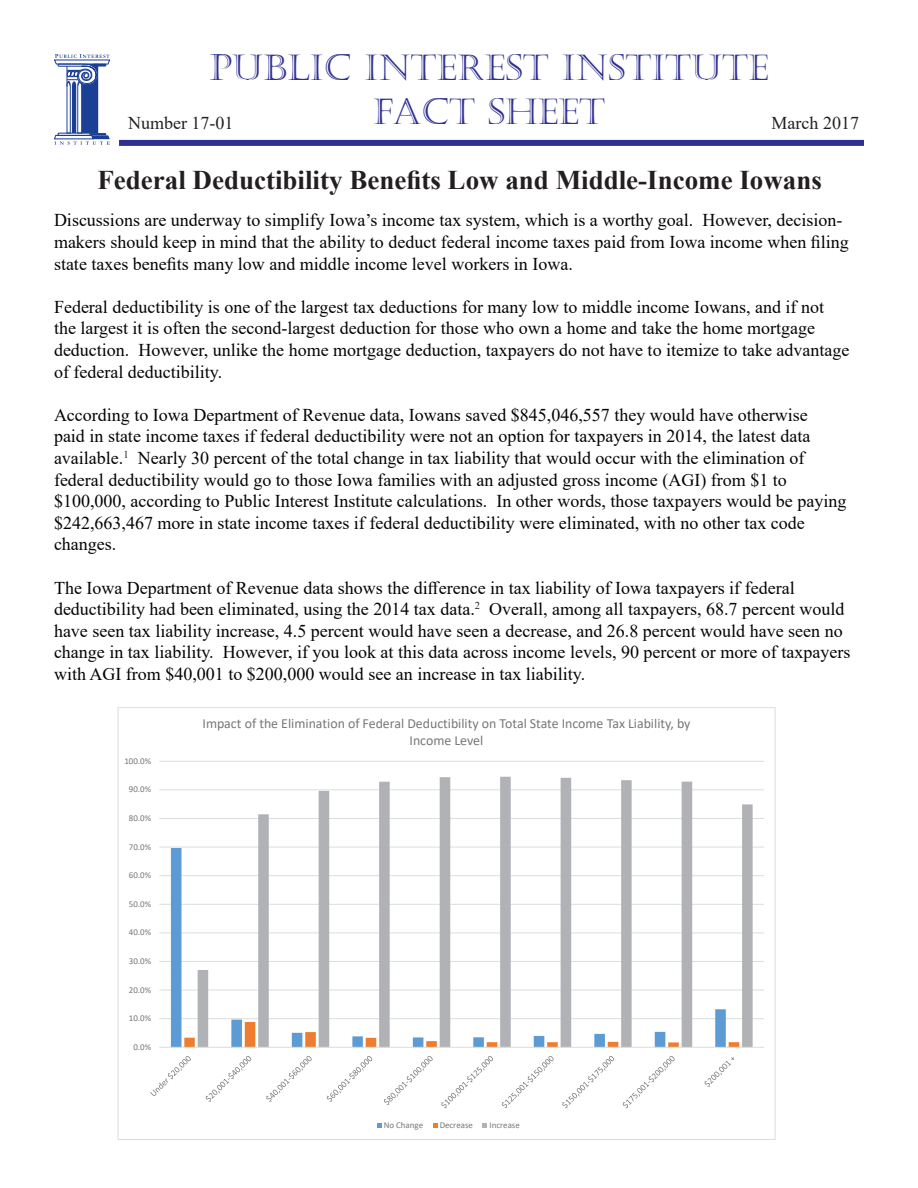
<style>
.page{position:relative;width:918px;height:1188px;background:#fff}
.page>*{position:absolute;margin:0;border:0;box-sizing:border-box;transform-origin:0 0}
.t1{font:36px/43.8px "Castellar";color:#2e3092;text-align:center}
.t2{font:700 27px "Times New Roman";color:#231f20}
.t3{font:18px/21.6px "Times New Roman";color:#040503}
.t4{font:18px "Times New Roman";color:#231f20}
.t5{font:13.95px/17px "Calibri";color:#76787b;text-align:center}
.t6{font:8.85px "Calibri";color:#76787b}
</style>
<div class="page">
<div style="left:119px;top:140px;width:745px;height:6px;background:#2e3092"></div>
<svg style="left:54px;top:54px;width:56px;height:91px"></svg>
<hr style="left:159px;top:1018px;width:605px;height:1px;background:#dcdddf">
<hr style="left:159px;top:990px;width:605px;height:1px;background:#dcdddf">
<hr style="left:159px;top:961px;width:605px;height:1px;background:#dcdddf">
<hr style="left:159px;top:933px;width:605px;height:1px;background:#dcdddf">
<hr style="left:159px;top:904px;width:605px;height:1px;background:#dcdddf">
<hr style="left:159px;top:875px;width:605px;height:1px;background:#dcdddf">
<hr style="left:159px;top:847px;width:605px;height:1px;background:#dcdddf">
<hr style="left:159px;top:818px;width:605px;height:1px;background:#dcdddf">
<hr style="left:159px;top:789px;width:605px;height:1px;background:#dcdddf">
<hr style="left:159px;top:761px;width:605px;height:1px;background:#dcdddf">
<svg style="left:171px;top:848px;width:27px;height:199px"></svg>
<svg style="left:184px;top:1022px;width:14px;height:25px"></svg>
<svg style="left:198px;top:777px;width:555px;height:270px"></svg>
<hr style="left:159px;top:1047px;width:605px;height:1px;background:#dcdddf">
<svg style="left:150px;top:1056px;width:41px;height:40px"></svg>
<svg style="left:206px;top:1056px;width:45px;height:46px"></svg>
<svg style="left:266px;top:1056px;width:46px;height:46px"></svg>
<svg style="left:327px;top:1056px;width:45px;height:46px"></svg>
<svg style="left:384px;top:1056px;width:49px;height:49px"></svg>
<svg style="left:441px;top:1056px;width:52px;height:52px"></svg>
<svg style="left:502px;top:1056px;width:52px;height:52px"></svg>
<svg style="left:562px;top:1056px;width:52px;height:52px"></svg>
<svg style="left:623px;top:1056px;width:52px;height:52px"></svg>
<svg style="left:705px;top:1057px;width:29px;height:30px"></svg>
<svg style="left:377px;top:1123px;width:5px;height:5px"></svg>
<svg style="left:433px;top:1123px;width:5px;height:5px"></svg>
<svg style="left:482px;top:1123px;width:5px;height:5px"></svg>
<h1 class="t1" style="left:209px;top:46px;width:561px">PUBLIC INTEREST INSTITUTE<br>FACT SHEET</h1>
<p class="t4" style="left:128px;top:110px;width:107px">Number 17-01</p>
<p class="t4" style="left:772px;top:110px;width:89px">March 2017</p>
<h2 class="t2" style="left:97px;top:160px;width:726px">Federal Deductibility Benefits Low and Middle-Income Iowans</h2>
<p class="t3" style="left:54px;top:209px;width:796px">Discussions are underway to simplify Iowa’s income tax system, which is a worthy goal. However, decision&shy;makers should keep in mind that the ability to deduct federal income taxes paid from Iowa income when filing state taxes benefits many low and middle income level workers in Iowa.</p>
<p class="t3" style="left:54px;top:295px;width:797px">Federal deductibility is one of the largest tax deductions for many low to middle income Iowans, and if not the largest it is often the second-largest deduction for those who own a home and take the home mortgage deduction. However, unlike the home mortgage deduction, taxpayers do not have to itemize to take advantage of federal deductibility.</p>
<p class="t3" style="left:54px;top:403px;width:794px">According to Iowa Department of Revenue data, Iowans saved $845,046,557 they would have otherwise<br>paid in state income taxes if federal deductibility were not an option for taxpayers in 2014, the latest data available.<sup>1</sup> Nearly 30 percent of the total change in tax liability that would occur with the elimination of federal deductibility would go to those Iowa families with an adjusted gross income (AGI) from $1 to $100,000, according to Public Interest Institute calculations. In other words, those taxpayers would be paying $242,663,467 more in state income taxes if federal deductibility were eliminated, with no other tax code changes.</p>
<p class="t3" style="left:54px;top:576px;width:798px">The Iowa Department of Revenue data shows the difference in tax liability of Iowa taxpayers if federal deductibility had been eliminated, using the 2014 tax data.<sup>2</sup> Overall, among all taxpayers, 68.7 percent would have seen tax liability increase, 4.5 percent would have seen a decrease, and 26.8 percent would have seen no change in tax liability. However, if you look at this data across income levels, 90 percent or more of taxpayers with AGI from $40,001 to $200,000 would see an increase in tax liability.</p>
<p class="t6" style="left:124px;top:755px;width:28px">100.0%</p>
<p class="t6" style="left:129px;top:783px;width:24px">90.0%</p>
<p class="t6" style="left:129px;top:812px;width:24px">80.0%</p>
<p class="t6" style="left:129px;top:841px;width:24px">70.0%</p>
<p class="t6" style="left:129px;top:869px;width:24px">60.0%</p>
<p class="t6" style="left:129px;top:898px;width:24px">50.0%</p>
<p class="t6" style="left:129px;top:926px;width:24px">40.0%</p>
<p class="t6" style="left:129px;top:955px;width:24px">30.0%</p>
<p class="t6" style="left:129px;top:984px;width:24px">20.0%</p>
<p class="t6" style="left:129px;top:1012px;width:24px">10.0%</p>
<p class="t6" style="left:133px;top:1041px;width:19px">0.0%</p>
<p class="t5" style="left:203px;top:715px;width:489px">Impact of the Elimination of Federal Deductibility on Total State Income Tax Liability, by<br>Income Level</p>
<p class="t6" style="left:384px;top:1119px;width:41px">No Change</p>
<p class="t6" style="left:440px;top:1119px;width:35px">Decrease</p>
<p class="t6" style="left:489px;top:1119px;width:32px">Increase</p>
</div>
